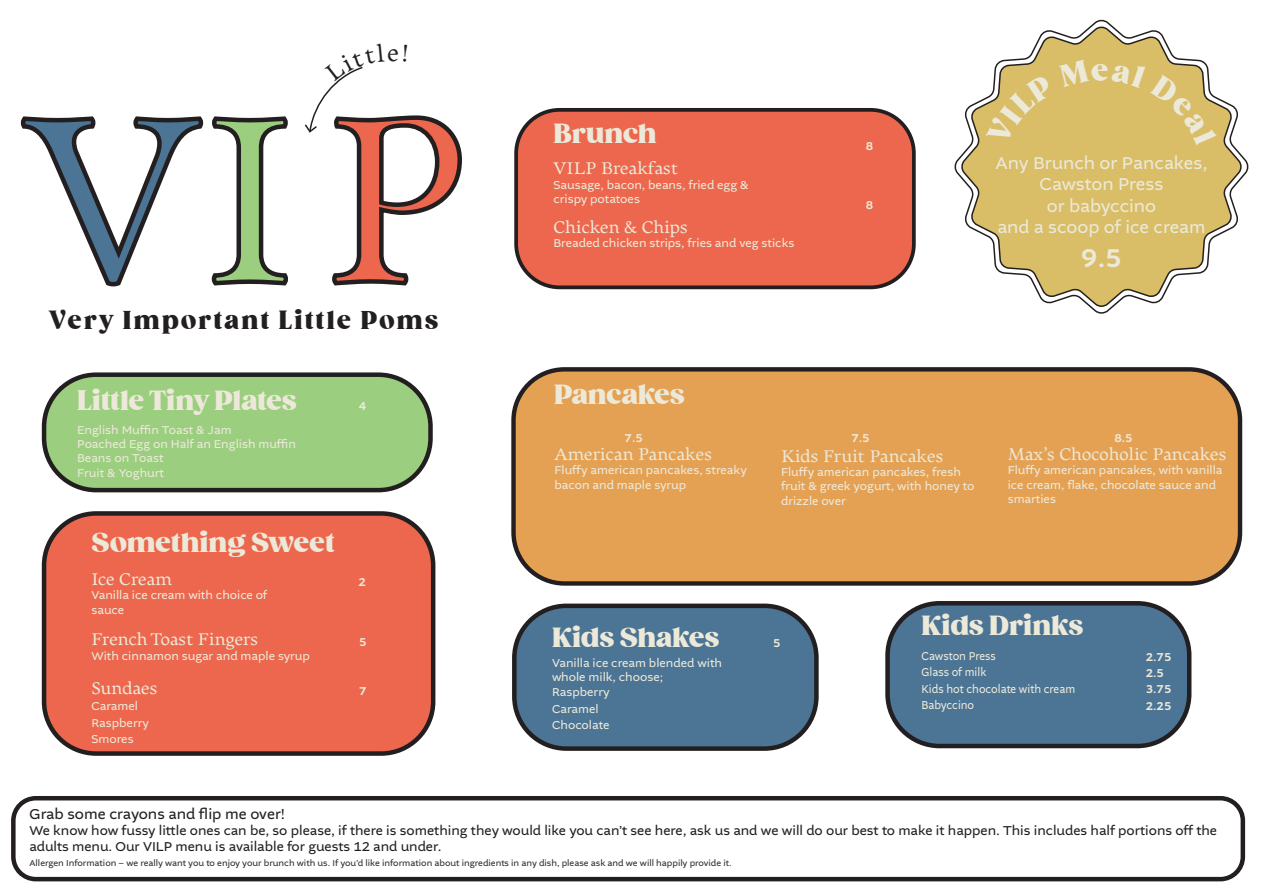
<style>
.page{position:relative;width:1263px;height:893px;background:#fff}
.page>*{position:absolute;margin:0;border:0;box-sizing:border-box;transform-origin:0 0}
.t1{font:250.8px "Elmhurst";color:#4b7495}
.t2{font:800 27px "Gazpacho";color:#ece9d9}
.t3{font:500 27px "Altivo";color:#ece9d9}
.t4{font:800 25.05px "Gazpacho";letter-spacing:.1em;color:#231f20}
.t5{font:25.05px "Elmhurst";color:#231f20}
.t6{font:18px "Elmhurst";color:#ece9d9}
.t7{font:18px/21.6px "Altivo";color:#ece9d9;text-align:center}
.t8{font:15px "Altivo";color:#231f20}
.t9{font:13.5px/16.2px "Altivo";color:#231f20}
.t10{font:12px/14.4px "Altivo";color:#ece9d9}
.t11{font:12px/16.5px "Altivo";color:#ece9d9;scale:.9 1}
.t12{font:500 12px/16.4px "Altivo";color:#ece9d9}
.t13{font:9px "Altivo";color:#292c2f}
.s1{color:#9bce7f}
.s2{color:#ec674d}
</style>
<div class="page">
<div style="left:44px;top:375px;width:386px;height:115px;background:#9bce7f;border-radius:52px"></div>
<div style="left:42px;top:372px;width:391px;height:120px;border:4px solid #231f20;border-radius:52px"></div>
<div style="left:887px;top:603px;width:302px;height:143px;background:#4b7495;border-radius:52px"></div>
<div style="left:885px;top:601px;width:306px;height:147px;border:4px solid #231f20;border-radius:52px"></div>
<div style="left:514px;top:606px;width:302px;height:143px;background:#4b7495;border-radius:52px"></div>
<div style="left:512px;top:604px;width:307px;height:147px;border:4px solid #231f20;border-radius:52px"></div>
<div style="left:516px;top:110px;width:398px;height:177px;background:#ec674d;border-radius:43px"></div>
<div style="left:514px;top:108px;width:402px;height:181px;border:4px solid #231f20;border-radius:43px"></div>
<div style="left:44px;top:513px;width:389px;height:240px;background:#ec674d;border-radius:52px"></div>
<div style="left:42px;top:511px;width:393px;height:245px;border:4px solid #231f20;border-radius:52px"></div>
<div style="left:513px;top:369px;width:727px;height:214px;background:#e5a153;border-radius:51px"></div>
<div style="left:511px;top:367px;width:731px;height:219px;border:4px solid #231f20;border-radius:51px"></div>
<svg style="left:959px;top:24px;width:285px;height:285px;fill:#d9bd67"></svg>
<svg style="left:20px;top:116px;width:268px;height:171px"></svg>
<div style="left:11px;top:796px;width:1234px;height:85px;border:4px solid #231f20;border-radius:22px"></div>
<svg style="left:985px;top:59px;width:232px;height:87px"></svg>
<svg style="left:305px;top:66px;width:157px;height:220px"></svg>
<h3 class="t5" style="left:387px;top:40px;width:13px">e</h3>
<h1 class="t1" style="left:25px;top:66px;width:449px">V<span class="s1">I</span><span class="s2">P</span></h1>
<h3 class="t4" style="left:48px;top:305px;width:391px">Very Important Little Poms</h3>
<h2 class="t2" style="left:77px;top:384px;width:221px">Little Tiny Plates</h2>
<p class="t10" style="left:77px;top:422px;width:220px">English Muffin Toast &amp; Jam<br>Poached Egg on Half an English muffin<br>Beans on Toast<br>Fruit &amp; Yoghurt</p>
<h2 class="t2" style="left:91px;top:526px;width:245px">Something Sweet</h2>
<h3 class="t6" style="left:91px;top:570px;width:82px">Ice Cream</h3>
<p class="t10" style="left:91px;top:588px;width:177px">Vanilla ice cream with choice of sauce</p>
<h3 class="t6" style="left:91px;top:630px;width:168px">French Toast Fingers</h3>
<p class="t10" style="left:91px;top:649px;width:220px">With cinnamon sugar and maple syrup</p>
<h3 class="t6" style="left:91px;top:678px;width:68px">Sundaes</h3>
<p class="t10" style="left:91px;top:698px;width:59px;line-height:16.5px">Caramel<br>Raspberry<br>Smores</p>
<p class="t12" style="left:359px;top:398px;width:9px">4</p>
<p class="t12" style="left:358px;top:574px;width:9px">2</p>
<p class="t12" style="left:359px;top:634px;width:9px">5</p>
<p class="t12" style="left:359px;top:683px;width:9px">7</p>
<h2 class="t2" style="left:553px;top:117px;width:105px">Brunch</h2>
<h3 class="t6" style="left:553px;top:159px;width:126px">VILP Breakfast</h3>
<p class="t10" style="left:553px;top:178px;width:197px">Sausage, bacon, beans, fried egg &amp; crispy potatoes</p>
<h3 class="t6" style="left:553px;top:218px;width:136px">Chicken &amp; Chips</h3>
<p class="t10" style="left:553px;top:236px;width:242px">Breaded chicken strips, fries and veg sticks</p>
<h2 class="t2" style="left:554px;top:377px;width:132px">Pancakes</h2>
<p class="t12" style="left:866px;top:138px;width:9px">8</p>
<p class="t12" style="left:866px;top:197px;width:9px">8</p>
<h3 class="t7" style="left:995px;top:152px;width:213px">Any Brunch or Pancakes,<br>Cawston Press<br>or babyccino<br>and a scoop of ice cream</h3>
<h2 class="t3" style="left:1081px;top:240px;width:42px">9.5</h2>
<p class="t12" style="left:625px;top:430px;width:20px">7.5</p>
<p class="t12" style="left:1114px;top:430px;width:20px">8.5</p>
<p class="t12" style="left:851px;top:430px;width:20px">7.5</p>
<h3 class="t6" style="left:554px;top:444px;width:159px">American Pancakes</h3>
<p class="t10" style="left:554px;top:463px;width:194px">Fluffy american pancakes, streaky bacon and maple syrup</p>
<h3 class="t6" style="left:781px;top:446px;width:164px">Kids Fruit Pancakes</h3>
<p class="t10" style="left:781px;top:465px;width:195px">Fluffy american pancakes, fresh fruit &amp; greek yogurt, with honey to drizzle over</p>
<h3 class="t6" style="left:1008px;top:444px;width:220px">Max’s Chocoholic Pancakes</h3>
<p class="t10" style="left:1008px;top:463px;width:216px">Fluffy american pancakes, with vanilla ice cream, flake, chocolate sauce and smarties</p>
<h2 class="t2" style="left:552px;top:621px;width:169px">Kids Shakes</h2>
<p class="t10" style="left:552px;top:684px;width:59px;line-height:16.5px">Raspberry<br>Caramel<br>Chocolate</p>
<p class="t10" style="left:552px;top:656px;width:172px">Vanilla ice cream blended with whole milk, choose;</p>
<p class="t12" style="left:773px;top:635px;width:9px">5</p>
<h2 class="t2" style="left:921px;top:609px;width:163px">Kids Drinks</h2>
<p class="t11" style="left:921px;top:647px;width:172px">Cawston Press<br>Glass of milk<br>Kids hot chocolate with cream<br>Babyccino</p>
<p class="t12" style="left:1146px;top:649px;width:27px">2.75<br>2.5<br>3.75<br>2.25</p>
<p class="t8" style="left:29px;top:804px;width:257px">Grab some crayons and flip me over!</p>
<p class="t9" style="left:29px;top:822px;width:1189px">We know how fussy little ones can be, so please, if there is something they would like you can’t see here, ask us and we will do our best to make it happen. This includes half portions off the adults menu. Our VILP menu is available for guests 12 and under.</p>
<p class="t13" style="left:29px;top:857px;width:704px">Allergen Information – we really want you to enjoy your brunch with us. If you’d like information about ingredients in any dish, please ask and we will happily provide it.</p>
</div>
